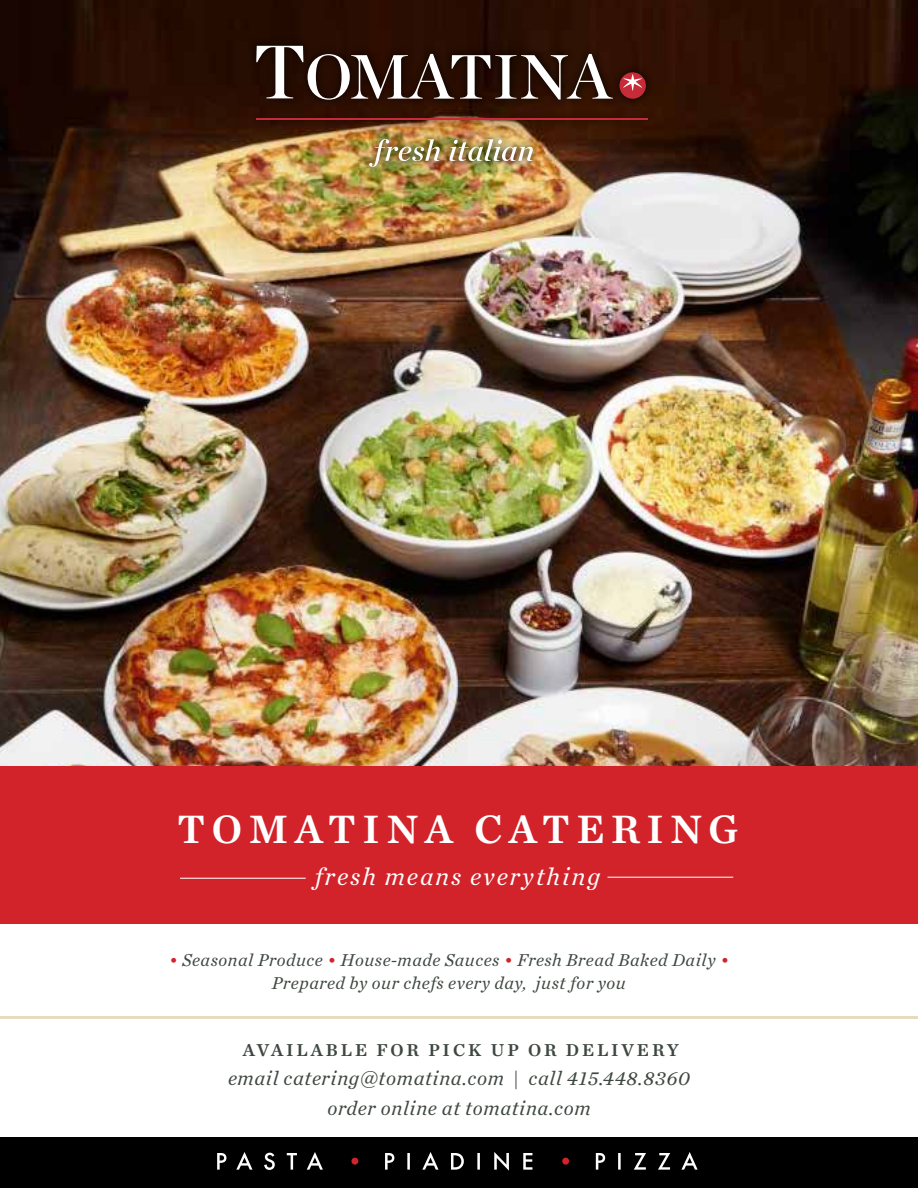
<style>
.page{position:relative;width:918px;height:1188px;background:#fff}
.page>*{position:absolute;margin:0;border:0;box-sizing:border-box;transform-origin:0 0}
.t1{font:41.4px "Chronicle Text G1 Semi";letter-spacing:.16em;color:#fff}
.t2{font:italic 25.35px "Chronicle Text G1";letter-spacing:.08em;color:#fff}
.t3{font:italic 20.4px/29.8px "Chronicle Text G1";letter-spacing:.03em;color:#3e4740;text-align:center}
.t4{font:italic 18px/23.2px "Chronicle Text G1";letter-spacing:.03em;color:#3e4740;text-align:center}
.t5{font:18px "Chronicle Text G1 Semi";letter-spacing:.16em;color:#3e4740}
.s1{color:#d2232a}
</style>
<div class="page">
<img style="left:0;top:0;width:918px;height:767px">
<div style="left:0;top:1138px;width:918px;height:50px;background:#000"></div>
<svg style="left:596px;top:1152px;width:102px;height:18px"></svg>
<svg style="left:562px;top:1158px;width:7px;height:7px"></svg>
<svg style="left:385px;top:1152px;width:147px;height:19px"></svg>
<svg style="left:351px;top:1158px;width:7px;height:7px"></svg>
<svg style="left:217px;top:1152px;width:106px;height:18px"></svg>
<div style="left:248px;top:37px;width:408px;height:138px;background:#000;opacity:.7"></div>
<img style="left:369px;top:139px;width:71px;height:28px">
<img style="left:450px;top:139px;width:83px;height:22px">
<hr style="left:257px;top:118px;width:391px;height:2px;background:#c82b38">
<svg style="left:256px;top:46px;width:357px;height:54px"></svg>
<div style="left:619px;top:72px;width:27px;height:27px;background:#c82b38;border-radius:50%"></div>
<svg style="left:623px;top:74px;width:19px;height:17px"></svg>
<hr style="left:0;top:1016px;width:918px;height:3px;background:#e8dabd">
<div style="left:0;top:767px;width:918px;height:157px;background:#d2232a"></div>
<hr style="left:180px;top:878px;width:126px;height:1px;background:#fff">
<hr style="left:608px;top:877px;width:125px;height:1px;background:#fff">
<h1 class="t1" style="left:177px;top:804px;width:563px">TOMATINA CATERING</h1>
<h2 class="t2" style="left:315px;top:860px;width:287px">fresh means everything</h2>
<p class="t4" style="left:169px;top:947px;width:561px"><span class="s1">•</span> Seasonal Produce <span class="s1">•</span> House-made Sauces <span class="s1">•</span> Fresh Bread Baked Daily <span class="s1">•<br></span>Prepared by our chefs every day, just for you</p>
<p class="t5" style="left:243px;top:1038px;width:438px">AVAILABLE FOR PICK UP OR DELIVERY</p>
<p class="t3" style="left:228px;top:1063px;width:463px">email catering@tomatina.com | call 415.448.8360 order online at tomatina.com</p>
</div>
